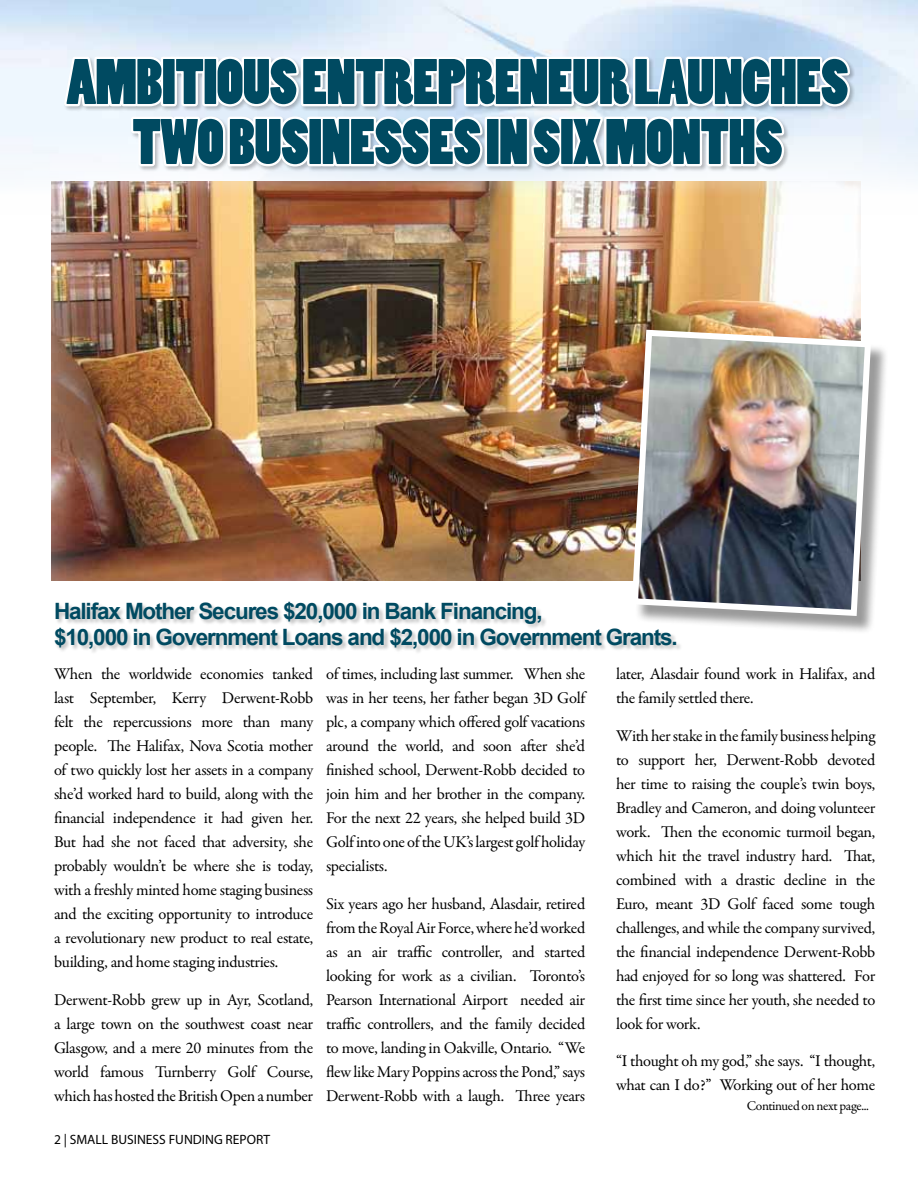
<style>
.page{position:relative;width:918px;height:1188px;background:#fff}
.page>*{position:absolute;margin:0;border:0;box-sizing:border-box;transform-origin:0 0}
.t1{font:60px/60px "Poplar Std";letter-spacing:-.01em;color:#004a61;text-align:center}
.t2{font:700 22.5px/25.5px "Arial";letter-spacing:-.05em;color:#004a61}
.t3{font:16.5px/24px "Garamond Premr Pro";letter-spacing:-.02em;color:#000;text-align:justify}
.t4{font:13.5px "Myriad Pro";color:#000}
.t5{font:13.5px "Garamond Premr Pro";letter-spacing:-.03em;color:#000}
</style>
<div class="page">
<img style="left:51px;top:214px;width:810px;height:366px">
<img style="left:0;top:0;width:918px;height:214px">
<div style="left:634px;top:332px;width:255px;height:302px;background:#000;opacity:.4"></div>
<img style="left:629px;top:327px;width:245px;height:292px">
<div style="left:54px;top:602px;width:629px;height:53px;background:#000;opacity:.25"></div>
<img style="left:66px;top:0;width:786px;height:247px">
<h1 class="t1" style="left:67px;top:55px;width:783px">AMBITIOUS ENTREPRENEUR LAUNCHES<br>TWO BUSINESSES IN SIX MONTHS</h1>
<h2 class="t2" style="left:54px;top:599px;width:625px">Halifax Mother Secures $20,000 in Bank Financing,<br>$10,000 in Government Loans and $2,000 in Government Grants.</h2>
<p class="t3" style="left:54px;top:662px;width:261px">When the worldwide economies tanked last September, Kerry Derwent-Robb felt the repercussions more than many people. The Halifax, Nova Scotia mother of two quickly lost her assets in a company she’d worked hard to build, along with the financial independence it had given her.<br>But had she not faced that adversity, she probably wouldn’t be where she is today, with a freshly minted home staging business and the exciting opportunity to introduce a revolutionary new product to real estate, building, and home staging industries.</p>
<p class="t3" style="left:54px;top:988px;width:261px">Derwent-Robb grew up in Ayr, Scotland, a large town on the southwest coast near Glasgow, and a mere 20 minutes from the world famous Turnberry Golf Course, which has hosted the British Open a number</p>
<p class="t3" style="left:616px;top:662px;width:261px">later, Alasdair found work in Halifax, and the family settled there.</p>
<p class="t3" style="left:616px;top:724px;width:261px">With her stake in the family business helping to support her, Derwent-Robb devoted her time to raising the couple’s twin boys, Bradley and Cameron, and doing volunteer work. Then the economic turmoil began, which hit the travel industry hard. That, combined with a drastic decline in the Euro, meant 3D Golf faced some tough challenges, and while the company survived, the financial independence Derwent-Robb had enjoyed for so long was shattered. For the first time since her youth, she needed to look for work.</p>
<p class="t3" style="left:616px;top:1049px;width:261px">“I thought oh my god,” she says. “I thought, what can I do?” Working out of her home</p>
<p class="t3" style="left:326px;top:662px;width:261px">of times, including last summer. When she was in her teens, her father began 3D Golf plc, a company which offered golf vacations around the world, and soon after she’d finished school, Derwent-Robb decided to join him and her brother in the company.<br>For the next 22 years, she helped build 3D Golf into one of the UK’s largest golf holiday specialists.</p>
<p class="t3" style="left:326px;top:892px;width:261px">Six years ago her husband, Alasdair, retired from the Royal Air Force, where he’d worked as an air traffic controller, and started looking for work as a civilian. Toronto’s Pearson International Airport needed air traffic controllers, and the family decided to move, landing in Oakville, Ontario. “We flew like Mary Poppins across the Pond,” says Derwent-Robb with a laugh. Three years</p>
<p class="t5" style="left:747px;top:1098px;width:124px">Continued on next page...</p>
<p class="t4" style="left:54px;top:1131px;width:218px">2 | SMALL BUSINESS FUNDING REPORT</p>
</div>
